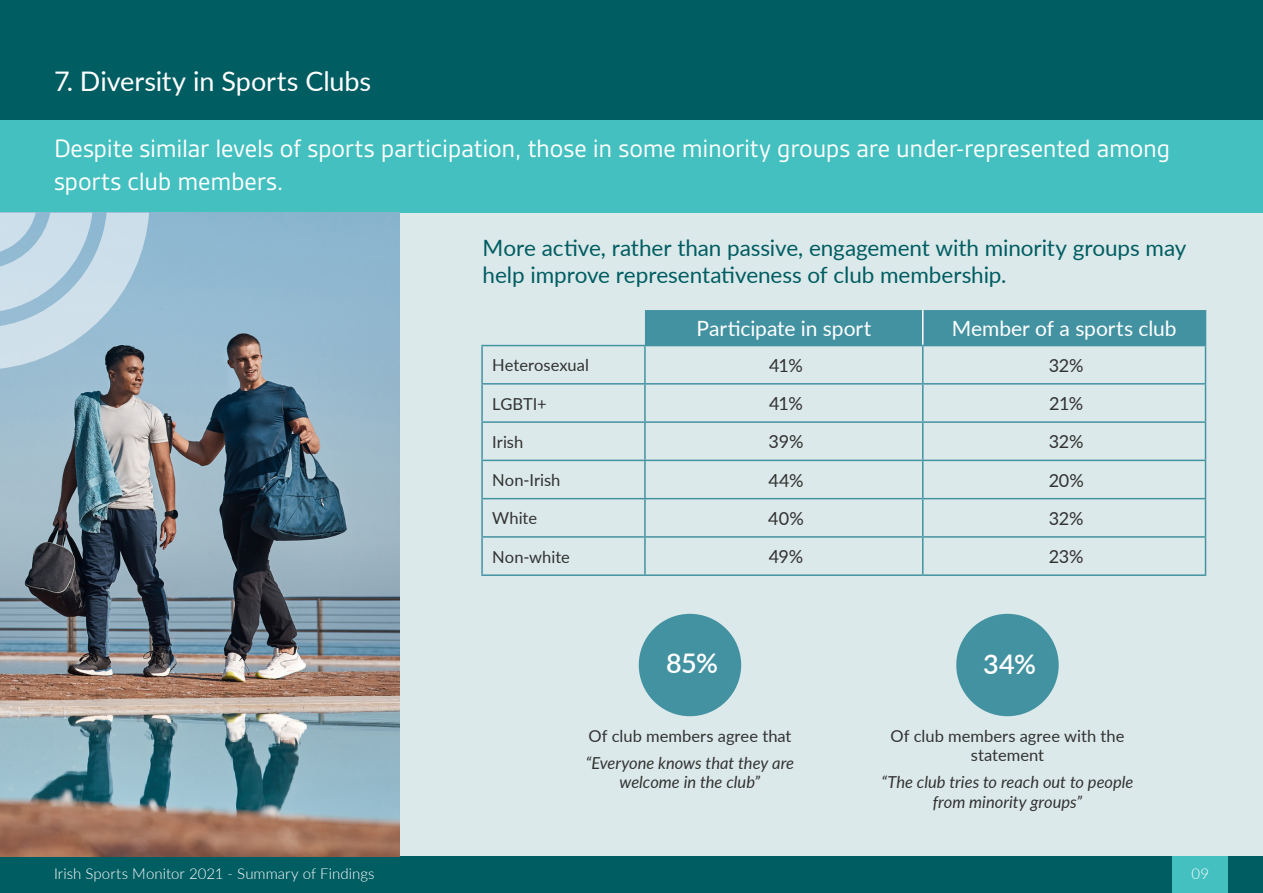
<style>
.page{position:relative;width:1263px;height:893px;background:#fff}
.page>*{position:absolute;margin:0;border:0;box-sizing:border-box;transform-origin:0 0}
.t1{font:27px/33px "Gesta";letter-spacing:-.01em;color:#fff}
.t2{font:27px "Lato";letter-spacing:-.005em;color:#fff}
.t3{font:600 27px "Lato";color:#fff}
.t4{font:22.5px "Lato";letter-spacing:-.005em;color:#005d62}
.t5{font:21px "Lato";letter-spacing:-.005em;color:#fff}
.t6{font:18px "Lato";letter-spacing:-.02em;color:#323232}
.t7{font:italic 16.5px/27px "Lato";color:#323232}
.t8{font:16.5px/19.8px "Lato";color:#323232;text-align:center}
.t9{font:300 15px "Lato";letter-spacing:.005em;color:#fff}
.s1{font-style:normal}
</style>
<div class="page">
<div style="left:0;top:184px;width:1263px;height:683px;background:#dce9ea"></div>
<div style="left:0;top:857px;width:1263px;height:36px;background:#005d62"></div>
<div style="left:0;top:117px;width:1263px;height:96px;background:#44c0c0"></div>
<div style="left:0;top:0;width:1263px;height:119px;background:#005d62"></div>
<div style="left:1173px;top:857px;width:55px;height:36px;background:#44c0c0"></div>
<img style="left:0;top:213px;width:400px;height:644px">
<div style="left:639px;top:614px;width:102px;height:102px;background:#4392a2;border-radius:50%"></div>
<div style="left:956px;top:614px;width:103px;height:102px;background:#4392a2;border-radius:50%"></div>
<svg style="left:0;top:213px;width:149px;height:156px"></svg>
<div style="left:645px;top:310px;width:560px;height:35px;background:#4392a2"></div>
<hr style="left:481px;top:345px;width:165px;height:1px;background:#4392a2">
<hr style="left:481px;top:346px;width:2px;height:37px;background:#4392a2">
<hr style="left:644px;top:346px;width:2px;height:37px;background:#4392a2">
<hr style="left:922px;top:346px;width:1px;height:37px;background:#4392a2">
<hr style="left:1205px;top:346px;width:1px;height:37px;background:#4392a2">
<hr style="left:481px;top:383px;width:164px;height:2px;background:#4392a2">
<hr style="left:481px;top:385px;width:2px;height:36px;background:#4392a2">
<hr style="left:645px;top:383px;width:278px;height:2px;background:#4392a2">
<hr style="left:644px;top:385px;width:2px;height:36px;background:#4392a2">
<hr style="left:923px;top:383px;width:283px;height:2px;background:#4392a2">
<hr style="left:922px;top:385px;width:1px;height:36px;background:#4392a2">
<hr style="left:1205px;top:385px;width:1px;height:36px;background:#4392a2">
<hr style="left:481px;top:421px;width:164px;height:2px;background:#4392a2">
<hr style="left:481px;top:423px;width:2px;height:37px;background:#4392a2">
<hr style="left:645px;top:421px;width:278px;height:2px;background:#4392a2">
<hr style="left:644px;top:423px;width:2px;height:37px;background:#4392a2">
<hr style="left:923px;top:421px;width:283px;height:2px;background:#4392a2">
<hr style="left:922px;top:423px;width:1px;height:37px;background:#4392a2">
<hr style="left:1205px;top:423px;width:1px;height:37px;background:#4392a2">
<hr style="left:481px;top:460px;width:164px;height:1px;background:#4392a2">
<hr style="left:481px;top:461px;width:2px;height:37px;background:#4392a2">
<hr style="left:645px;top:460px;width:278px;height:1px;background:#4392a2">
<hr style="left:644px;top:461px;width:2px;height:37px;background:#4392a2">
<hr style="left:923px;top:460px;width:283px;height:1px;background:#4392a2">
<hr style="left:922px;top:461px;width:1px;height:37px;background:#4392a2">
<hr style="left:1205px;top:461px;width:1px;height:37px;background:#4392a2">
<hr style="left:481px;top:498px;width:164px;height:1px;background:#4392a2">
<hr style="left:481px;top:499px;width:2px;height:37px;background:#4392a2">
<hr style="left:645px;top:498px;width:278px;height:1px;background:#4392a2">
<hr style="left:644px;top:499px;width:2px;height:37px;background:#4392a2">
<hr style="left:923px;top:498px;width:283px;height:1px;background:#4392a2">
<hr style="left:922px;top:499px;width:1px;height:37px;background:#4392a2">
<hr style="left:1205px;top:499px;width:1px;height:37px;background:#4392a2">
<hr style="left:481px;top:536px;width:164px;height:2px;background:#4392a2">
<hr style="left:481px;top:538px;width:2px;height:36px;background:#4392a2">
<hr style="left:645px;top:536px;width:278px;height:2px;background:#4392a2">
<hr style="left:644px;top:538px;width:2px;height:36px;background:#4392a2">
<hr style="left:923px;top:536px;width:283px;height:2px;background:#4392a2">
<hr style="left:922px;top:538px;width:1px;height:36px;background:#4392a2">
<hr style="left:1205px;top:538px;width:1px;height:36px;background:#4392a2">
<hr style="left:481px;top:574px;width:164px;height:2px;background:#4392a2">
<hr style="left:645px;top:574px;width:278px;height:2px;background:#4392a2">
<hr style="left:923px;top:574px;width:283px;height:2px;background:#4392a2">
<hr style="left:646px;top:345px;width:277px;height:1px;background:#4392a2">
<hr style="left:922px;top:310px;width:1px;height:35px;background:#fff">
<hr style="left:1205px;top:310px;width:1px;height:35px;background:#4392a2">
<hr style="left:923px;top:345px;width:283px;height:1px;background:#4392a2">
<p class="t2" style="left:54px;top:62px;width:319px">7. Diversity in Sports Clubs</p>
<p class="t1" style="left:54px;top:131px;width:1118px">Despite similar levels of sports participation, those in some minority groups are under-represented among sports club members.</p>
<p class="t4" style="left:483px;top:231px;width:705px">More active, rather than passive, engagement with minority groups may</p>
<p class="t4" style="left:483px;top:258px;width:525px">help improve representativeness of club membership.</p>
<p class="t5" style="left:696px;top:314px;width:176px">Participate in sport</p>
<p class="t5" style="left:952px;top:314px;width:226px">Member of a sports club</p>
<p class="t8" style="left:492px;top:355px;width:98px">Heterosexual</p>
<p class="t6" style="left:769px;top:352px;width:35px">41%</p>
<p class="t6" style="left:1049px;top:352px;width:36px">32%</p>
<p class="t8" style="left:492px;top:393px;width:56px">LGBTI+</p>
<p class="t6" style="left:769px;top:391px;width:35px">41%</p>
<p class="t6" style="left:1049px;top:391px;width:36px">21%</p>
<p class="t8" style="left:492px;top:431px;width:32px">Irish</p>
<p class="t6" style="left:768px;top:429px;width:36px">39%</p>
<p class="t6" style="left:1049px;top:429px;width:36px">32%</p>
<p class="t8" style="left:492px;top:470px;width:70px">Non-Irish</p>
<p class="t6" style="left:768px;top:467px;width:37px">44%</p>
<p class="t6" style="left:1049px;top:467px;width:37px">20%</p>
<p class="t8" style="left:492px;top:508px;width:46px">White</p>
<p class="t6" style="left:768px;top:506px;width:37px">40%</p>
<p class="t6" style="left:1049px;top:506px;width:36px">32%</p>
<p class="t8" style="left:492px;top:546px;width:79px">Non-white</p>
<p class="t6" style="left:769px;top:544px;width:36px">49%</p>
<p class="t6" style="left:1049px;top:544px;width:36px">23%</p>
<p class="t3" style="left:666px;top:644px;width:53px">85%</p>
<p class="t7" style="left:586px;top:721px;width:210px"><span class="s1">Of club members agree that </span>“Everyone knows that they are</p>
<p class="t7" style="left:620px;top:768px;width:142px">welcome in the club”</p>
<p class="t3" style="left:983px;top:645px;width:54px">34%</p>
<p class="t8" style="left:890px;top:725px;width:236px">Of club members agree with the statement</p>
<p class="t7" style="left:881px;top:772px;width:253px;line-height:19.8px;text-align:center">“The club tries to reach out to people from minority groups”</p>
<p class="t9" style="left:54px;top:863px;width:322px">Irish Sports Monitor 2021 - Summary of Findings</p>
<p class="t9" style="left:1191px;top:863px;width:19px">09</p>
</div>
